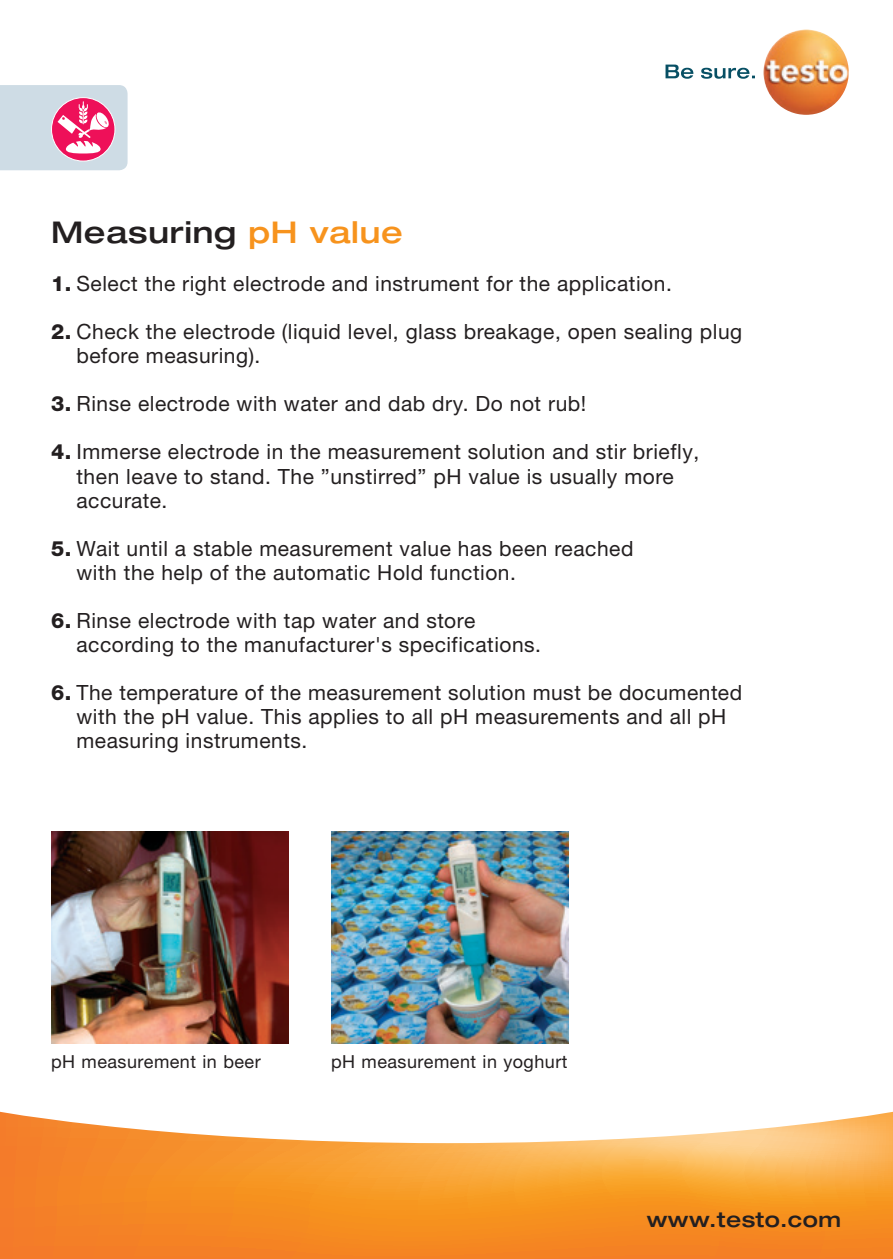
<style>
.page{position:relative;width:893px;height:1259px;background:#fff}
.page>*{position:absolute;margin:0;border:0;box-sizing:border-box;transform-origin:0 0}
.t1{font:500 expanded 30px "Helvetica Neue LTW1 G";letter-spacing:.025em;color:#231f20}
.t2{font:21px/24px "Helvetica Neue LTW1 G";letter-spacing:.025em;color:#231f20}
.t3{font:500 expanded 21px "Helvetica Neue LTW1 G";letter-spacing:.025em;color:#231f20}
.t4{font:18px "Helvetica Neue LTW1 G";letter-spacing:.025em;color:#231f20}
.s1{color:#f7931d}
.s2{font-weight:800}
</style>
<div class="page">
<svg style="left:0;top:1111px;width:893px;height:148px;background:#f8a54f"></svg>
<svg style="left:665px;top:65px;width:90px;height:14px"></svg>
<img style="left:763px;top:30px;width:86px;height:85px;border-radius:43px">
<img style="left:51px;top:831px;width:238px;height:212px">
<svg style="left:0;top:85px;width:128px;height:85px;background:#d9b6cb"></svg>
<img style="left:331px;top:831px;width:238px;height:212px">
<h1 class="t1" style="left:51px;top:213px;width:353px">Measuring <span class="s1">pH value</span></h1>
<p class="t2" style="left:51px;top:272px;width:622px"><span class="s2">1.</span> Select the right electrode and instrument for the application.</p>
<p class="t2" style="left:77px;top:320px;width:667px;text-indent:-26px"><span class="s2">2.</span> Check the electrode (liquid level, glass breakage, open sealing plug before measuring).</p>
<p class="t2" style="left:51px;top:392px;width:537px"><span class="s2">3.</span> Rinse electrode with water and dab dry. Do not rub!</p>
<p class="t2" style="left:77px;top:440px;width:624px;text-indent:-26px"><span class="s2">4.</span> Immerse electrode in the measurement solution and stir briefly, then leave to stand. The ”unstirred” pH value is usually more accurate.</p>
<p class="t2" style="left:77px;top:536px;width:558px;text-indent:-26px"><span class="s2">5.</span> Wait until a stable measurement value has been reached with the help of the automatic Hold function.</p>
<p class="t2" style="left:77px;top:608px;width:466px;text-indent:-26px"><span class="s2">6.</span> Rinse electrode with tap water and store according to the manufacturer's specifications.</p>
<p class="t2" style="left:77px;top:680px;width:667px;text-indent:-26px"><span class="s2">6.</span> The temperature of the measurement solution must be documented with the pH value. This applies to all pH measurements and all pH measuring instruments.</p>
<p class="t4" style="left:51px;top:1051px;width:211px">pH measurement in beer</p>
<p class="t4" style="left:331px;top:1051px;width:238px">pH measurement in yoghurt</p>
<p class="t3" style="left:647px;top:1205px;width:196px">www.testo.com</p>
</div>
